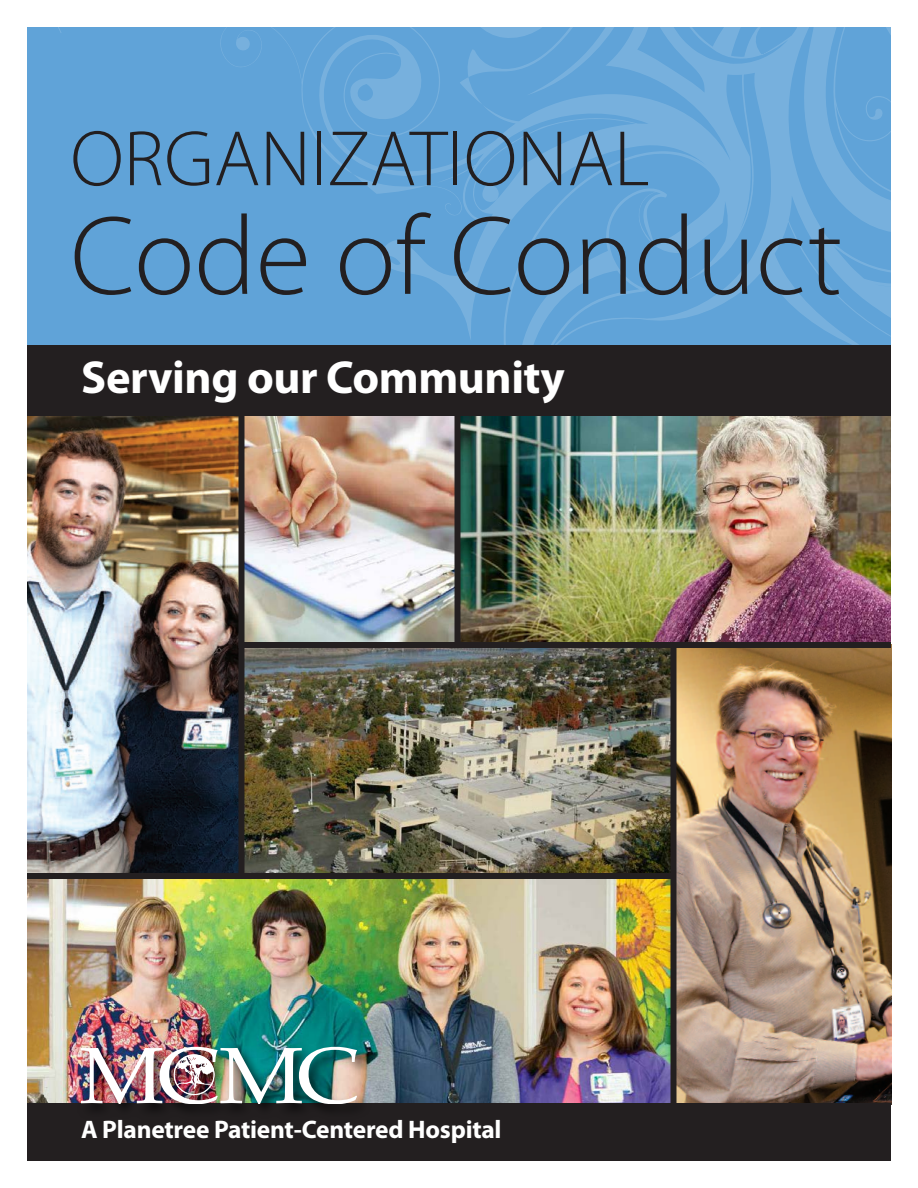
<style>
.page{position:relative;width:918px;height:1188px;background:#fff}
.page>*{position:absolute;margin:0;border:0;box-sizing:border-box;transform-origin:0 0}
.t1{font:300 113.1px "Myriad Pro";color:#231f20}
.t2{font:300 79.35px "Myriad Pro";color:#231f20}
.t3{font:700 46.5px "Myriad Pro";letter-spacing:-.01em;color:#fff}
.t4{font:700 25.5px "Myriad Pro";letter-spacing:-.01em;color:#fff}
</style>
<div class="page">
<svg style="left:39px;top:27px;width:852px;height:319px;background:#64a5d8"></svg>
<img style="left:245px;top:648px;width:425px;height:225px">
<img style="left:27px;top:416px;width:211px;height:457px">
<img style="left:244px;top:416px;width:210px;height:226px">
<img style="left:460px;top:416px;width:431px;height:226px">
<img style="left:676px;top:648px;width:215px;height:455px">
<img style="left:27px;top:879px;width:643px;height:224px">
<div style="left:238px;top:412px;width:6px;height:463px;background:#231f20"></div>
<div style="left:454px;top:412px;width:6px;height:231px;background:#231f20"></div>
<div style="left:670px;top:644px;width:6px;height:468px;background:#231f20"></div>
<div style="left:238px;top:642px;width:653px;height:6px;background:#231f20"></div>
<div style="left:27px;top:873px;width:647px;height:6px;background:#231f20"></div>
<div style="left:27px;top:1103px;width:864px;height:58px;background:#231f20"></div>
<img style="left:74px;top:1041px;width:302px;height:69px">
<img style="left:81px;top:1047px;width:276px;height:56px">
<div style="left:174px;top:1054px;width:41px;height:41px;border:1px solid #fff;border-radius:50%"></div>
<div style="left:27px;top:346px;width:864px;height:70px;background:#231f20"></div>
<h2 class="t2" style="left:70px;top:129px;width:581px">ORGANIZATIONAL</h2>
<h1 class="t1" style="left:70px;top:213px;width:774px">Code of Conduct</h1>
<h3 class="t3" style="left:81px;top:360px;width:485px">Serving our Community</h3>
<p class="t4" style="left:81px;top:1120px;width:422px">A Planetree Patient-Centered Hospital</p>
</div>
